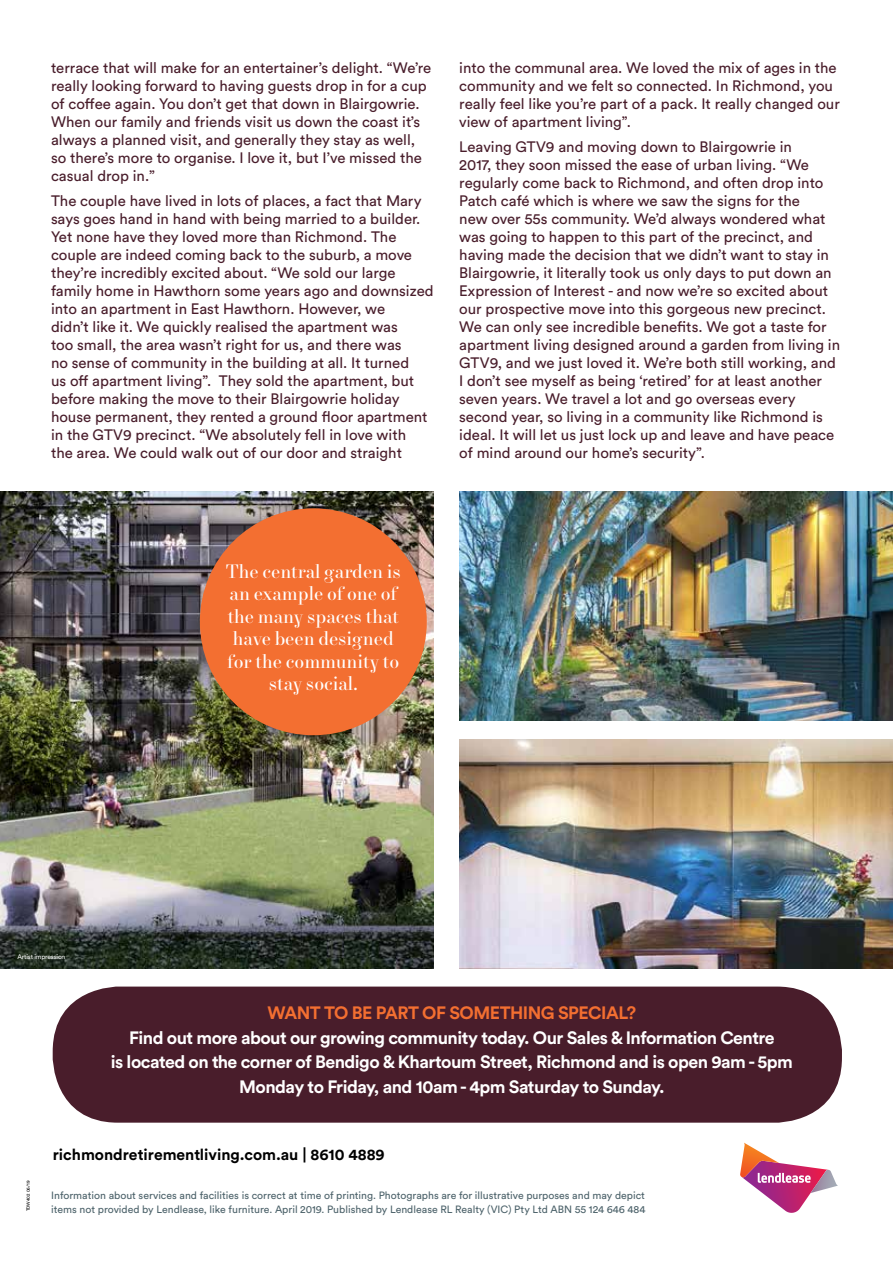
<style>
.page{position:relative;width:893px;height:1263px;background:#fff}
.page>*{position:absolute;margin:0;border:0;box-sizing:border-box;transform-origin:0 0}
.t1{font:19.5px/22.5px "New Paris Headline";color:#fff;text-align:center}
.t2{font:700 17.7px/24.9px "Circular Std";letter-spacing:-.03em;color:#fff;text-align:center}
.t3{font:700 17.7px "Circular Std";letter-spacing:-.03em;color:#f36f31}
.t4{font:700 15.75px "Circular Std";color:#000}
.t5{font:15px/18px "Circular Std";color:#491d2b}
.t6{font:10.5px/13.5px "Circular Std";color:#4c626a}
.t7{font:6.6px "Circular Std";letter-spacing:-.025em;color:#fff}
.t8{font:4.5px "Circular Std";color:#000}
</style>
<div class="page">
<svg style="left:740px;top:1142px;width:98px;height:71px"></svg>
<div style="left:53px;top:986px;width:789px;height:137px;background:#491d2b;border-radius:65px"></div>
<img style="left:0;top:492px;width:434px;height:476px">
<img style="left:459px;top:740px;width:434px;height:228px">
<img style="left:459px;top:492px;width:434px;height:228px">
<div style="left:200px;top:508px;width:227px;height:227px;background:#f36f31;border-radius:50%"></div>
<p class="t5" style="left:51px;top:59px;width:382px">terrace that will make for an entertainer’s delight. “We’re really looking forward to having guests drop in for a cup of coffee again. You don’t get that down in Blairgowrie.<br>When our family and friends visit us down the coast it’s always a planned visit, and generally they stay as well, so there’s more to organise. I love it, but I’ve missed the casual drop in.”</p>
<p class="t5" style="left:51px;top:191px;width:384px">The couple have lived in lots of places, a fact that Mary says goes hand in hand with being married to a builder.<br>Yet none have they loved more than Richmond. The couple are indeed coming back to the suburb, a move they’re incredibly excited about. “We sold our large family home in Hawthorn some years ago and downsized into an apartment in East Hawthorn. However, we<br>didn’t like it. We quickly realised the apartment was<br>too small, the area wasn’t right for us, and there was<br>no sense of community in the building at all. It turned<br>us off apartment living”. They sold the apartment, but before making the move to their Blairgowrie holiday house permanent, they rented a ground floor apartment in the GTV9 precinct. “We absolutely fell in love with<br>the area. We could walk out of our door and straight</p>
<p class="t5" style="left:459px;top:59px;width:382px">into the communal area. We loved the mix of ages in the community and we felt so connected. In Richmond, you really feel like you’re part of a pack. It really changed our view of apartment living”.</p>
<p class="t5" style="left:459px;top:137px;width:382px">Leaving GTV9 and moving down to Blairgowrie in<br>2017, they soon missed the ease of urban living. “We regularly come back to Richmond, and often drop into Patch café which is where we saw the signs for the<br>new over 55s community. We’d always wondered what was going to happen to this part of the precinct, and having made the decision that we didn’t want to stay in Blairgowrie, it literally took us only days to put down an Expression of Interest - and now we’re so excited about our prospective move into this gorgeous new precinct.<br>We can only see incredible benefits. We got a taste for apartment living designed around a garden from living in GTV9, and we just loved it. We’re both still working, and I don’t see myself as being ‘retired’ for at least another seven years. We travel a lot and go overseas every second year, so living in a community like Richmond is ideal. It will let us just lock up and leave and have peace of mind around our home’s security”.</p>
<h1 class="t1" style="left:226px;top:561px;width:177px">The central garden is an example of one of the many spaces that have been designed for the community to stay social.</h1>
<p class="t7" style="left:17px;top:952px;width:50px">Artist impression</p>
<p class="t8" style="left:26px;top:1211px;width:32px;rotate:-90deg">TDW402 06/19</p>
<p class="t3" style="left:268px;top:1001px;width:370px">WANT TO BE PART OF SOMETHING SPECIAL?</p>
<p class="t2" style="left:111px;top:1024px;width:684px">Find out more about our growing community today. Our Sales &amp; Information Centre<br>is located on the corner of Bendigo &amp; Khartoum Street, Richmond and is open 9am - 5pm<br>Monday to Friday, and 10am - 4pm Saturday to Sunday.</p>
<p class="t4" style="left:53px;top:1144px;width:334px">richmondretirementliving.com.au | 8610 4889</p>
<p class="t6" style="left:51px;top:1189px;width:596px">Information about services and facilities is correct at time of printing. Photographs are for illustrative purposes and may depict items not provided by Lendlease, like furniture. April 2019. Published by Lendlease RL Realty (VIC) Pty Ltd ABN 55 124 646 484</p>
</div>
